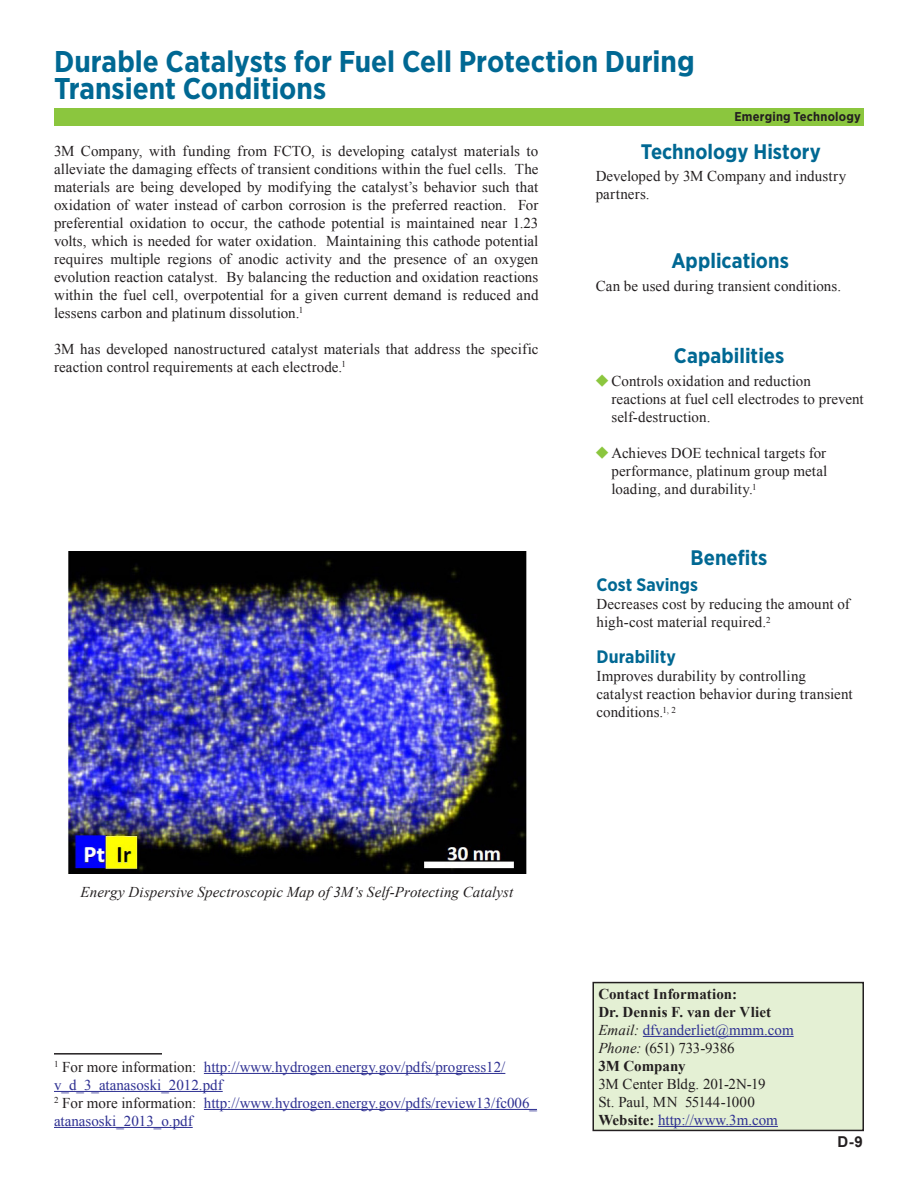
<style>
.page{position:relative;width:918px;height:1188px;background:#fff}
.page>*{position:absolute;margin:0;border:0;box-sizing:border-box;transform-origin:0 0}
.heading_1{font:700 30px/27px "Gotham Narrow";color:#006893}
.t1{font:700 21px "Gotham Narrow";color:#006893}
.t2{font:700 18px "Gotham Narrow";color:#006893}
.t3{font:15px/18px "Times New Roman";letter-spacing:.005em;color:#231f20}
.t4{font:15px/18px "Times New Roman";color:#2e3092}
.heading_1-2{font:italic 15px "Times New Roman";letter-spacing:.005em;color:#231f20}
.t5{font:700 15px "Times New Roman";color:#231f20}
.t6{font:15px "Times New Roman";letter-spacing:-.02em;color:#231f20}
.t7{font:700 15px "Arial";color:#231f20}
.t8{font:700 12.75px "Gotham Narrow";letter-spacing:.015em;color:#231f20}
.s1{color:#8bc63e}
.s2{color:#231f20}
.s3{font-style:italic;color:#231f20}
.s4{font-style:italic}
.s5{font-weight:700;color:#231f20}
</style>
<div class="page">
<div style="left:54px;top:108px;width:810px;height:18px;background:#8bc63e"></div>
<div style="left:593px;top:983px;width:270px;height:147px;background:#e4f0d4"></div>
<div style="left:592px;top:982px;width:272px;height:149px;border:2px solid #231f20"></div>
<hr style="left:643px;top:1036px;width:151px;height:1px;background:#2e3092">
<hr style="left:658px;top:1126px;width:120px;height:1px;background:#2e3092">
<hr style="left:54px;top:1053px;width:108px;height:2px;background:#231f20">
<hr style="left:204px;top:1073px;width:301px;height:1px;background:#2e3092">
<hr style="left:54px;top:1091px;width:169px;height:1px;background:#2e3092">
<hr style="left:204px;top:1109px;width:333px;height:1px;background:#2e3092">
<hr style="left:54px;top:1127px;width:139px;height:1px;background:#2e3092">
<img style="left:68px;top:551px;width:458px;height:323px">
<p class="heading_1" style="left:54px;top:47px;width:642px">Durable Catalysts for Fuel Cell Protection During<br>Transient Conditions</p>
<p class="t8" style="left:734px;top:109px;width:128px">Emerging Technology</p>
<p class="t3" style="left:54px;top:141px;width:486px;text-align:justify">3M Company, with funding from FCTO, is developing catalyst materials to alleviate the damaging effects of transient conditions within the fuel cells. The materials are being developed by modifying the catalyst’s behavior such that oxidation of water instead of carbon corrosion is the preferred reaction. For preferential oxidation to occur, the cathode potential is maintained near 1.23 volts, which is needed for water oxidation. Maintaining this cathode potential requires multiple regions of anodic activity and the presence of an oxygen evolution reaction catalyst. By balancing the reduction and oxidation reactions within the fuel cell, overpotential for a given current demand is reduced and lessens carbon and platinum dissolution.<sup>1</sup></p>
<p class="t3" style="left:54px;top:339px;width:486px">3M has developed nanostructured catalyst materials that address the specific reaction control requirements at each electrode.<sup>1</sup></p>
<p class="t1" style="left:641px;top:138px;width:182px">Technology History</p>
<p class="t3" style="left:596px;top:167px;width:252px">Developed by 3M Company and industry partners.</p>
<p class="t1" style="left:671px;top:248px;width:119px">Applications</p>
<p class="t3" style="left:596px;top:276px;width:247px">Can be used during transient conditions.</p>
<p class="t1" style="left:674px;top:342px;width:112px">Capabilities</p>
<p class="t3" style="left:611px;top:372px;width:254px;text-indent:-16px"><span class="s1">◆</span>Controls oxidation and reduction reactions at fuel cell electrodes to prevent self-destruction.</p>
<p class="t3" style="left:611px;top:444px;width:217px;text-align:justify;text-indent:-16px"><span class="s1">◆</span>Achieves DOE technical targets for performance, platinum group metal loading, and durability.<sup>1</sup></p>
<p class="t1" style="left:690px;top:544px;width:78px">Benefits</p>
<p class="t2" style="left:597px;top:574px;width:103px">Cost Savings</p>
<p class="t3" style="left:597px;top:595px;width:255px">Decreases cost by reducing the amount of high-cost material required.<sup>2</sup></p>
<p class="t2" style="left:597px;top:646px;width:81px">Durability</p>
<p class="t3" style="left:597px;top:667px;width:258px">Improves durability by controlling catalyst reaction behavior during transient conditions.<sup>1,</sup> <sup>2</sup></p>
<p class="heading_1-2" style="left:81px;top:881px;width:434px">Energy Dispersive Spectroscopic Map of 3M’s Self-Protecting Catalyst</p>
<p class="t4" style="left:54px;top:1058px;width:453px"><sup>1</sup> <span class="s2">For more information:</span> http://www.hydrogen.energy.gov/pdfs/progress12/ v_d_3_atanasoski_2012.pdf</p>
<p class="t4" style="left:54px;top:1094px;width:485px"><sup>2</sup> <span class="s2">For more information:</span> http://www.hydrogen.energy.gov/pdfs/review13/fc006_ atanasoski_2013_o.pdf</p>
<p class="t5" style="left:598px;top:983px;width:140px">Contact Information:</p>
<p class="t5" style="left:598px;top:1001px;width:174px">Dr. Dennis F. van der Vliet</p>
<p class="t4" style="left:598px;top:1021px;width:197px"><span class="s3">Email:</span> dfvanderliet@mmm.com</p>
<p class="t6" style="left:598px;top:1038px;width:138px"><span class="s4">Phone:</span> (651) 733-9386</p>
<p class="t5" style="left:598px;top:1055px;width:89px">3M Company</p>
<p class="t3" style="left:598px;top:1075px;width:169px">3M Center Bldg. 201-2N-19</p>
<p class="t3" style="left:598px;top:1093px;width:158px">St. Paul, MN 55144-1000</p>
<p class="t4" style="left:598px;top:1111px;width:181px"><span class="s5">Website:</span> http://www.3m.com</p>
<p class="t7" style="left:838px;top:1132px;width:27px">D-9</p>
</div>
